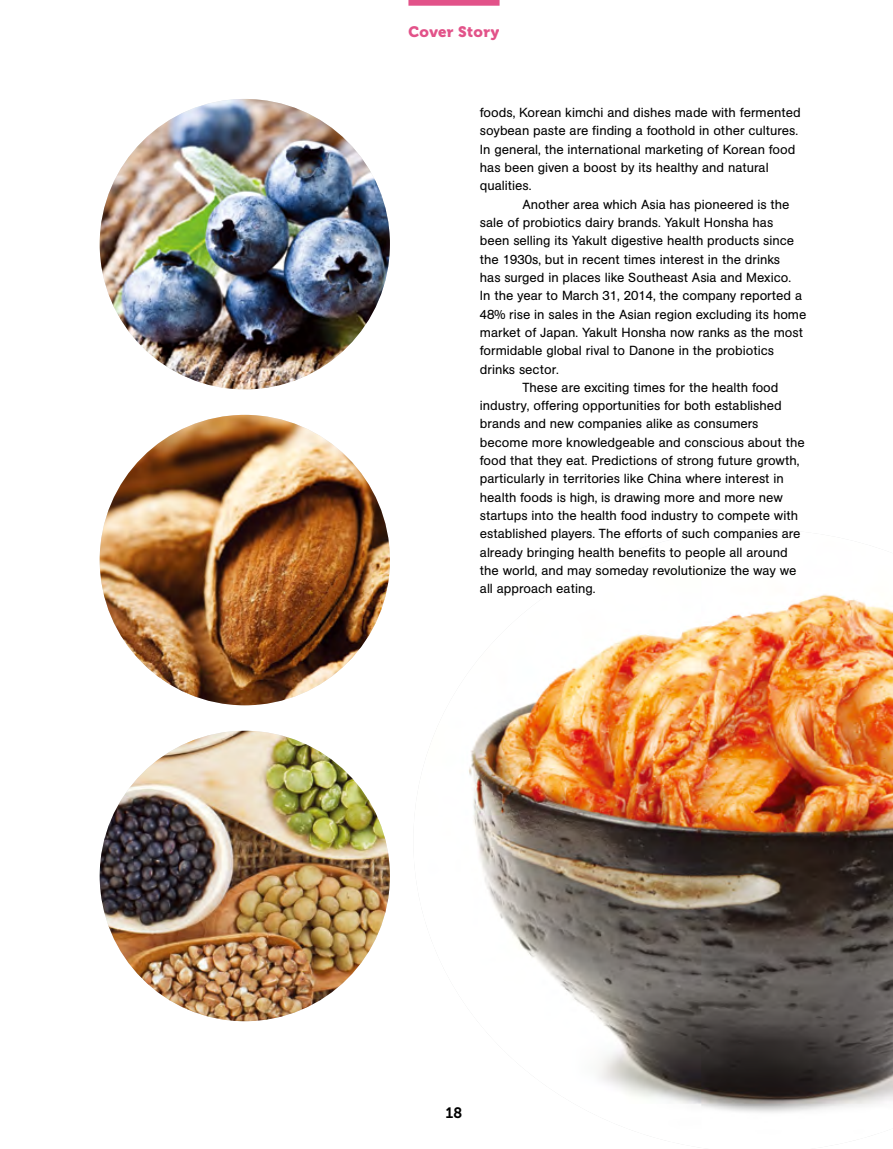
<style>
.page{position:relative;width:893px;height:1149px;background:#fff}
.page>*{position:absolute;margin:0;border:0;box-sizing:border-box;transform-origin:0 0}
.t1{font:15px "Museo 900";letter-spacing:.025em;color:#e25289}
.t2{font:15px "Museo 700";color:#000}
.t3{font:13.05px/18.3px "AG Book BQ";color:#000}
</style>
<div class="page">
<img style="left:469px;top:594px;width:424px;height:519px">
<div style="left:408px;top:0;width:92px;height:6px;background:#e25289"></div>
<img style="left:100px;top:415px;width:290px;height:290px;border-radius:145px">
<img style="left:100px;top:99px;width:290px;height:290px;border-radius:145px">
<img style="left:100px;top:730px;width:290px;height:290px;border-radius:145px">
<p class="t1" style="left:408px;top:23px;width:92px">Cover Story</p>
<p class="t3" style="left:480px;top:103px;width:322px">foods, Korean kimchi and dishes made with fermented soybean paste are finding a foothold in other cultures.<br>In general, the international marketing of Korean food has been given a boost by its healthy and natural qualities.</p>
<p class="t3" style="left:522px;top:195px;width:269px">Another area which Asia has pioneered is the</p>
<p class="t3" style="left:480px;top:213px;width:295px">sale of probiotics dairy brands. Yakult Honsha has</p>
<p class="t3" style="left:480px;top:232px;width:316px">been selling its Yakult digestive health products since</p>
<p class="t3" style="left:480px;top:250px;width:302px">the 1930s, but in recent times interest in the drinks</p>
<p class="t3" style="left:480px;top:268px;width:313px">has surged in places like Southeast Asia and Mexico.</p>
<p class="t3" style="left:480px;top:286px;width:324px">In the year to March 31, 2014, the company reported a</p>
<p class="t3" style="left:480px;top:305px;width:328px">48% rise in sales in the Asian region excluding its home</p>
<p class="t3" style="left:480px;top:323px;width:325px">market of Japan. Yakult Honsha now ranks as the most</p>
<p class="t3" style="left:480px;top:341px;width:296px">formidable global rival to Danone in the probiotics</p>
<p class="t3" style="left:480px;top:360px;width:81px">drinks sector.</p>
<p class="t3" style="left:522px;top:378px;width:258px">These are exciting times for the health food</p>
<p class="t3" style="left:480px;top:396px;width:303px">industry, offering opportunities for both established</p>
<p class="t3" style="left:480px;top:414px;width:280px">brands and new companies alike as consumers</p>
<p class="t3" style="left:480px;top:433px;width:326px">become more knowledgeable and conscious about the</p>
<p class="t3" style="left:480px;top:451px;width:321px">food that they eat. Predictions of strong future growth,</p>
<p class="t3" style="left:480px;top:469px;width:305px">particularly in territories like China where interest in</p>
<p class="t3" style="left:480px;top:488px;width:304px">health foods is high, is drawing more and more new</p>
<p class="t3" style="left:480px;top:506px;width:320px">startups into the health food industry to compete with</p>
<p class="t3" style="left:480px;top:524px;width:322px">established players. The efforts of such companies are</p>
<p class="t3" style="left:480px;top:543px;width:309px">already bringing health benefits to people all around</p>
<p class="t3" style="left:480px;top:561px;width:318px">the world, and may someday revolutionize the way we</p>
<p class="t3" style="left:480px;top:579px;width:117px">all approach eating.</p>
<p class="t2" style="left:445px;top:1104px;width:18px">18</p>
</div>
